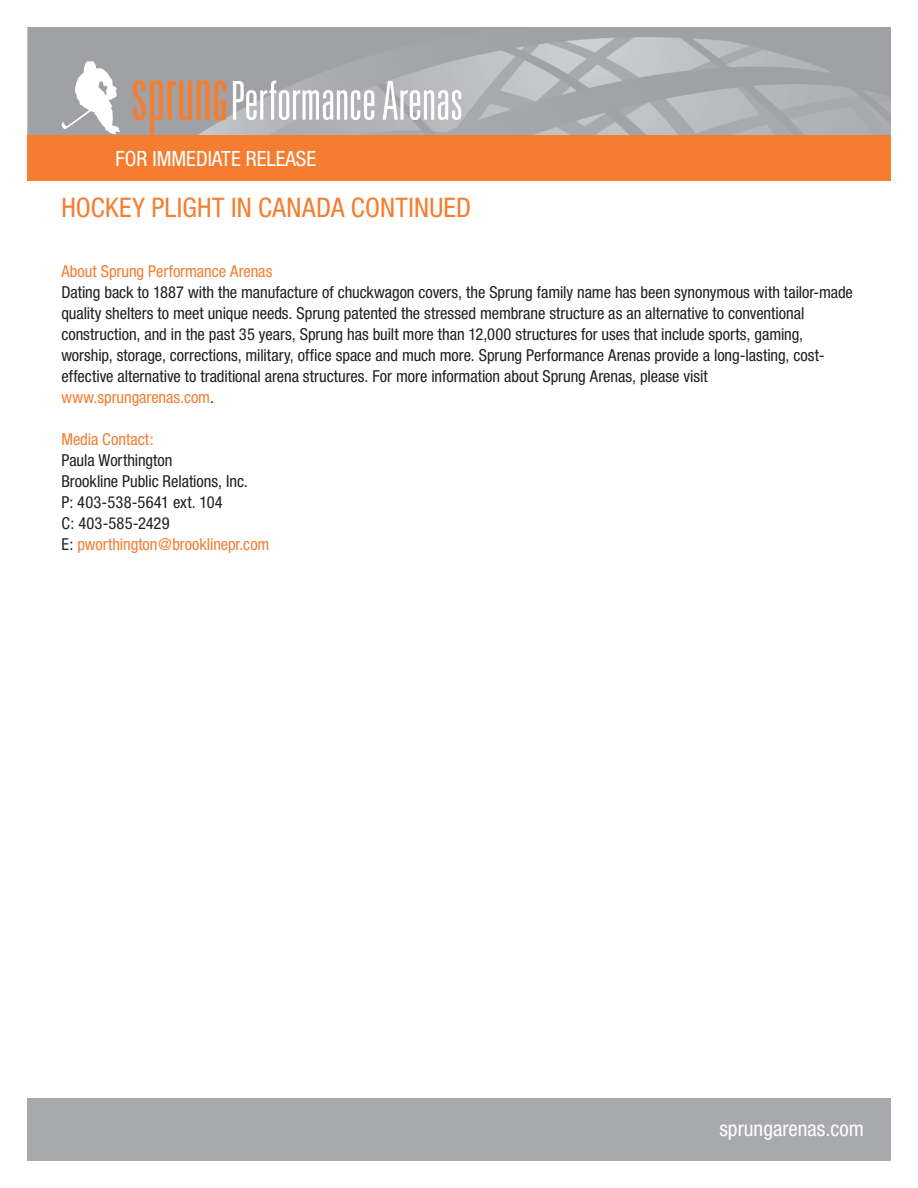
<style>
.page{position:relative;width:918px;height:1188px;background:#fff}
.page>*{position:absolute;margin:0;border:0;box-sizing:border-box;transform-origin:0 0}
.body{font:condensed 27px "Helvetica Neue";letter-spacing:.01em;color:#f47d31}
.t1{font:condensed 21px "Helvetica Neue";color:#fff}
.body-2{font:condensed 16.5px/21px "Helvetica Neue";color:#231f20}
.body-3{font:condensed 16.5px "Helvetica Neue";color:#f47d31}
.s1{color:#231f20}
</style>
<div class="page">
<img style="left:27px;top:27px;width:864px;height:108px">
<div style="left:27px;top:1098px;width:864px;height:63px;background:#a8a9ad"></div>
<svg style="left:61px;top:61px;width:59px;height:73px"></svg>
<svg style="left:233px;top:81px;width:141px;height:39px"></svg>
<svg style="left:383px;top:81px;width:78px;height:39px"></svg>
<svg style="left:133px;top:80px;width:93px;height:55px;background:#c1957b"></svg>
<div style="left:27px;top:135px;width:864px;height:45px;background:#f47d31"></div>
<p class="t1" style="left:116px;top:146px;width:202px">FOR IMMEDIATE RELEASE</p>
<p class="body" style="left:61px;top:192px;width:411px">HOCKEY PLIGHT IN CANADA CONTINUED</p>
<p class="body-3" style="left:61px;top:262px;width:213px">About Sprung Performance Arenas</p>
<p class="body-2" style="left:61px;top:282px;width:793px">Dating back to 1887 with the manufacture of chuckwagon covers, the Sprung family name has been synonymous with tailor-made quality shelters to meet unique needs. Sprung patented the stressed membrane structure as an alternative to conventional construction, and in the past 35 years, Sprung has built more than 12,000 structures for uses that include sports, gaming, worship, storage, corrections, military, office space and much more. Sprung Performance Arenas provide a long-lasting, cost&shy;effective alternative to traditional arena structures. For more information about Sprung Arenas, please visit</p>
<p class="body-3" style="left:61px;top:388px;width:154px">www.sprungarenas.com<span class="s1">.</span></p>
<p class="body-3" style="left:61px;top:430px;width:94px">Media Contact:</p>
<p class="body-2" style="left:61px;top:450px;width:113px">Paula Worthington</p>
<p class="body-2" style="left:61px;top:471px;width:188px">Brookline Public Relations, Inc.</p>
<p class="body-2" style="left:61px;top:492px;width:163px">P: 403-538-5641 ext. 104</p>
<p class="body-2" style="left:61px;top:513px;width:110px">C: 403-585-2429</p>
<p class="body-3" style="left:61px;top:535px;width:210px"><span class="s1">E:</span> pworthington@brooklinepr.com</p>
<p class="t1" style="left:719px;top:1116px;width:146px">sprungarenas.com</p>
</div>
